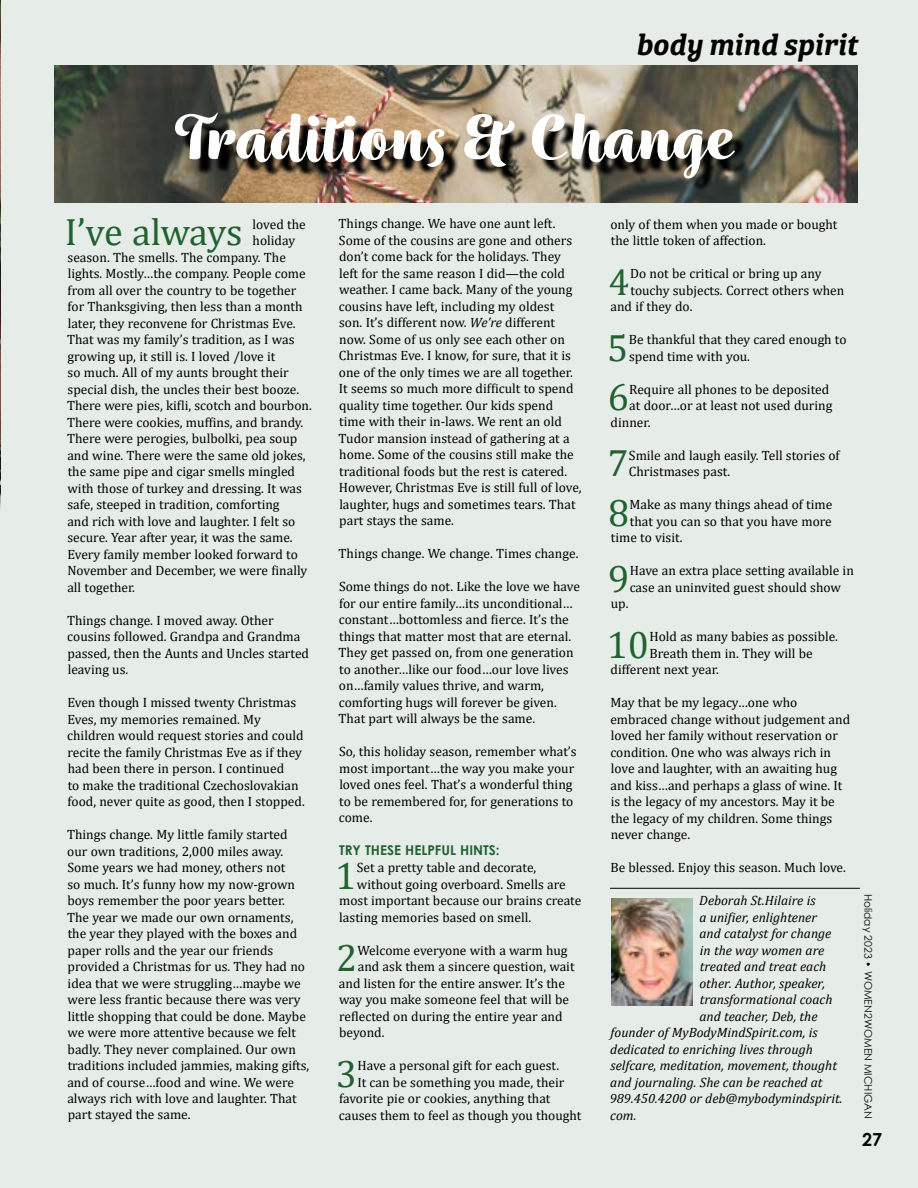
<style>
.page{position:relative;width:918px;height:1188px;background:#fff}
.page>*{position:absolute;margin:0;border:0;box-sizing:border-box;transform-origin:0 0}
.t1{font:700 73.5px "Wreath";color:#fff}
.t2{font:38.25px "Cambria";letter-spacing:-.015em;color:#226231}
.t3{font:italic 30px "Bree Serif Sb";color:#000}
.t4{font:700 18px "Century Gothic";color:#000}
.t5{font:13.5px/16.5px "Cambria";color:#000}
.t6{font:italic 13.5px "Cambria";color:#000}
.t7{font:700 13.5px "Century Gothic";color:#226231}
.t8{font:10.5px "Century Gothic";color:#000}
.s1{font-style:italic}
</style>
<div class="page">
<div style="left:1px;top:0;width:917px;height:1188px;background:#e6ede8"></div>
<img style="left:54px;top:66px;width:803px;height:137px">
<hr style="left:610px;top:888px;width:250px;height:1px;background:#000">
<img style="left:612px;top:898px;width:80px;height:108px">
<img style="left:182px;top:120px;width:567px;height:72px">
<img style="left:0;top:0;width:1px;height:513px">
<h3 class="t3" style="left:635px;top:21px;width:223px">body mind spirit</h3>
<h1 class="t1" style="left:175px;top:92px;width:561px">Traditions &amp; Change</h1>
<h2 class="t2" style="left:65px;top:210px;width:179px">I’ve always</h2>
<p class="t5" style="left:253px;top:216px;width:55px">loved the</p>
<p class="t5" style="left:253px;top:232px;width:44px">holiday</p>
<p class="t5" style="left:68px;top:249px;width:220px">season. The smells. The company. The</p>
<p class="t5" style="left:68px;top:265px;width:240px">lights. Mostly…the company. People come</p>
<p class="t5" style="left:68px;top:282px;width:230px">from all over the country to be together</p>
<p class="t5" style="left:68px;top:298px;width:236px">for Thanksgiving, then less than a month</p>
<p class="t5" style="left:68px;top:315px;width:229px">later, they reconvene for Christmas Eve.</p>
<p class="t5" style="left:67px;top:331px;width:229px">That was my family’s tradition, as I was</p>
<p class="t5" style="left:68px;top:348px;width:209px">growing up, it still is. I loved /love it</p>
<p class="t5" style="left:68px;top:364px;width:223px">so much. All of my aunts brought their</p>
<p class="t5" style="left:68px;top:381px;width:233px">special dish, the uncles their best booze.</p>
<p class="t5" style="left:67px;top:397px;width:246px">There were pies, kifli, scotch and bourbon.</p>
<p class="t5" style="left:67px;top:414px;width:238px">There were cookies, muffins, and brandy.</p>
<p class="t5" style="left:67px;top:430px;width:232px">There were perogies, bulbolki, pea soup</p>
<p class="t5" style="left:67px;top:447px;width:240px">and wine. There were the same old jokes,</p>
<p class="t5" style="left:68px;top:463px;width:229px">the same pipe and cigar smells mingled</p>
<p class="t5" style="left:68px;top:480px;width:236px">with those of turkey and dressing. It was</p>
<p class="t5" style="left:68px;top:496px;width:214px">safe, steeped in tradition, comforting</p>
<p class="t5" style="left:67px;top:513px;width:229px">and rich with love and laughter. I felt so</p>
<p class="t5" style="left:68px;top:529px;width:227px">secure. Year after year, it was the same.</p>
<p class="t5" style="left:67px;top:546px;width:232px">Every family member looked forward to</p>
<p class="t5" style="left:67px;top:562px;width:241px">November and December, we were finally</p>
<p class="t5" style="left:67px;top:579px;width:69px">all together.</p>
<p class="t5" style="left:67px;top:612px;width:244px">Things change. I moved away. Other cousins followed. Grandpa and Grandma passed, then the Aunts and Uncles started leaving us.</p>
<p class="t5" style="left:67px;top:694px;width:239px">Even though I missed twenty Christmas Eves, my memories remained. My children would request stories and could recite the family Christmas Eve as if they had been there in person. I continued<br>to make the traditional Czechoslovakian food, never quite as good, then I stopped.</p>
<p class="t5" style="left:67px;top:826px;width:244px">Things change. My little family started our own traditions, 2,000 miles away.<br>Some years we had money, others not<br>so much. It’s funny how my now-grown boys remember the poor years better.<br>The year we made our own ornaments, the year they played with the boxes and paper rolls and the year our friends provided a Christmas for us. They had no idea that we were struggling…maybe we were less frantic because there was very little shopping that could be done. Maybe we were more attentive because we felt badly. They never complained. Our own traditions included jammies, making gifts, and of course…food and wine. We were always rich with love and laughter. That part stayed the same.</p>
<p class="t5" style="left:339px;top:216px;width:245px">Things change. We have one aunt left.<br>Some of the cousins are gone and others don’t come back for the holidays. They left for the same reason I did—the cold weather. I came back. Many of the young cousins have left, including my oldest<br>son. It’s different now. <span class="s1">We’re</span> different now. Some of us only see each other on Christmas Eve. I know, for sure, that it is one of the only times we are all together.<br>It seems so much more difficult to spend quality time together. Our kids spend time with their in-laws. We rent an old Tudor mansion instead of gathering at a home. Some of the cousins still make the traditional foods but the rest is catered.<br>However, Christmas Eve is still full of love, laughter, hugs and sometimes tears. That part stays the same.</p>
<p class="t5" style="left:339px;top:546px;width:241px">Things change. We change. Times change.</p>
<p class="t5" style="left:339px;top:579px;width:243px">Some things do not. Like the love we have for our entire family…its unconditional… constant…bottomless and fierce. It’s the things that matter most that are eternal.<br>They get passed on, from one generation to another…like our food…our love lives on…family values thrive, and warm, comforting hugs will forever be given.<br>That part will always be the same.</p>
<p class="t5" style="left:339px;top:743px;width:239px">So, this holiday season, remember what’s most important…the way you make your loved ones feel. That’s a wonderful thing to be remembered for, for generations to come.</p>
<p class="t7" style="left:339px;top:840px;width:162px">TRY THESE HELPFUL HINTS:</p>
<h2 class="t2" style="left:335px;top:853px;width:23px">1</h2>
<p class="t5" style="left:357px;top:859px;width:181px">Set a pretty table and decorate,</p>
<p class="t5" style="left:357px;top:876px;width:210px">without going overboard. Smells are</p>
<p class="t5" style="left:339px;top:892px;width:244px">most important because our brains create</p>
<p class="t5" style="left:339px;top:909px;width:193px">lasting memories based on smell.</p>
<h2 class="t2" style="left:336px;top:936px;width:23px">2</h2>
<p class="t5" style="left:357px;top:942px;width:212px">Welcome everyone with a warm hug</p>
<p class="t5" style="left:358px;top:958px;width:218px">and ask them a sincere question, wait</p>
<p class="t5" style="left:339px;top:975px;width:228px">and listen for the entire answer. It’s the</p>
<p class="t5" style="left:339px;top:991px;width:232px">way you make someone feel that will be</p>
<p class="t5" style="left:339px;top:1008px;width:225px">reflected on during the entire year and</p>
<p class="t5" style="left:339px;top:1024px;width:47px">beyond.</p>
<h2 class="t2" style="left:336px;top:1051px;width:23px">3</h2>
<p class="t5" style="left:357px;top:1057px;width:203px">Have a personal gift for each guest.</p>
<p class="t5" style="left:357px;top:1074px;width:209px">It can be something you made, their</p>
<p class="t5" style="left:339px;top:1090px;width:213px">favorite pie or cookies, anything that</p>
<p class="t5" style="left:339px;top:1107px;width:244px">causes them to feel as though you thought</p>
<p class="t5" style="left:610px;top:216px;width:229px">only of them when you made or bought the little token of affection.</p>
<h2 class="t2" style="left:609px;top:259px;width:23px">4</h2>
<p class="t5" style="left:630px;top:265px;width:193px">Do not be critical or bring up any</p>
<p class="t5" style="left:631px;top:282px;width:215px">touchy subjects. Correct others when</p>
<p class="t5" style="left:611px;top:298px;width:83px">and if they do.</p>
<h2 class="t2" style="left:607px;top:325px;width:23px">5</h2>
<p class="t5" style="left:629px;top:331px;width:219px">Be thankful that they cared enough to spend time with you.</p>
<h2 class="t2" style="left:608px;top:375px;width:23px">6</h2>
<p class="t5" style="left:629px;top:381px;width:202px">Require all phones to be deposited</p>
<p class="t5" style="left:629px;top:397px;width:205px">at door…or at least not used during</p>
<p class="t5" style="left:611px;top:414px;width:41px">dinner.</p>
<h2 class="t2" style="left:607px;top:441px;width:23px">7</h2>
<p class="t5" style="left:629px;top:447px;width:212px">Smile and laugh easily. Tell stories of<br>Christmases past.</p>
<h2 class="t2" style="left:608px;top:490px;width:23px">8</h2>
<p class="t5" style="left:630px;top:496px;width:204px">Make as many things ahead of time</p>
<p class="t5" style="left:630px;top:513px;width:203px">that you can so that you have more</p>
<p class="t5" style="left:611px;top:529px;width:73px">time to visit.</p>
<h2 class="t2" style="left:608px;top:556px;width:23px">9</h2>
<p class="t5" style="left:630px;top:562px;width:226px">Have an extra place setting available in case an uninvited guest should show</p>
<p class="t5" style="left:611px;top:595px;width:19px">up.</p>
<h2 class="t2" style="left:607px;top:622px;width:44px">10</h2>
<p class="t5" style="left:650px;top:628px;width:190px">Hold as many babies as possible.</p>
<p class="t5" style="left:650px;top:645px;width:165px">Breath them in. They will be</p>
<p class="t5" style="left:611px;top:661px;width:110px">different next year.</p>
<p class="t5" style="left:610px;top:694px;width:241px">May that be my legacy…one who embraced change without judgement and loved her family without reservation or condition. One who was always rich in love and laughter, with an awaiting hug and kiss…and perhaps a glass of wine. It is the legacy of my ancestors. May it be the legacy of my children. Some things never change.</p>
<p class="t5" style="left:610px;top:859px;width:237px">Be blessed. Enjoy this season. Much love.</p>
<p class="t6" style="left:699px;top:891px;width:118px">Deborah St.Hilaire is</p>
<p class="t6" style="left:699px;top:908px;width:119px">a unifier, enlightener</p>
<p class="t6" style="left:699px;top:924px;width:133px">and catalyst for change</p>
<p class="t6" style="left:700px;top:941px;width:126px">in the way women are</p>
<p class="t6" style="left:700px;top:957px;width:128px">treated and treat each</p>
<p class="t6" style="left:699px;top:974px;width:127px">other. Author, speaker,</p>
<p class="t6" style="left:700px;top:990px;width:134px">transformational coach</p>
<p class="t6" style="left:699px;top:1007px;width:120px">and teacher, Deb, the</p>
<p class="t6" style="left:611px;top:1023px;width:209px">founder of MyBodyMindSpirit.com, is</p>
<p class="t6" style="left:610px;top:1039px;width:204px">dedicated to enriching lives through</p>
<p class="t6" style="left:611px;top:1056px;width:228px">selfcare, meditation, movement, thought</p>
<p class="t6" style="left:610px;top:1072px;width:214px">and journaling. She can be reached at</p>
<p class="t6" style="left:610px;top:1089px;width:234px">989.450.4200 or deb@mybodymindspirit.</p>
<p class="t6" style="left:610px;top:1105px;width:28px">com.</p>
<p class="t8" style="left:876px;top:894px;width:226px;rotate:90deg">Holiday 2023 • WOMEN2WOMEN MICHIGAN</p>
<h3 class="t4" style="left:862px;top:1126px;width:22px">27</h3>
</div>
